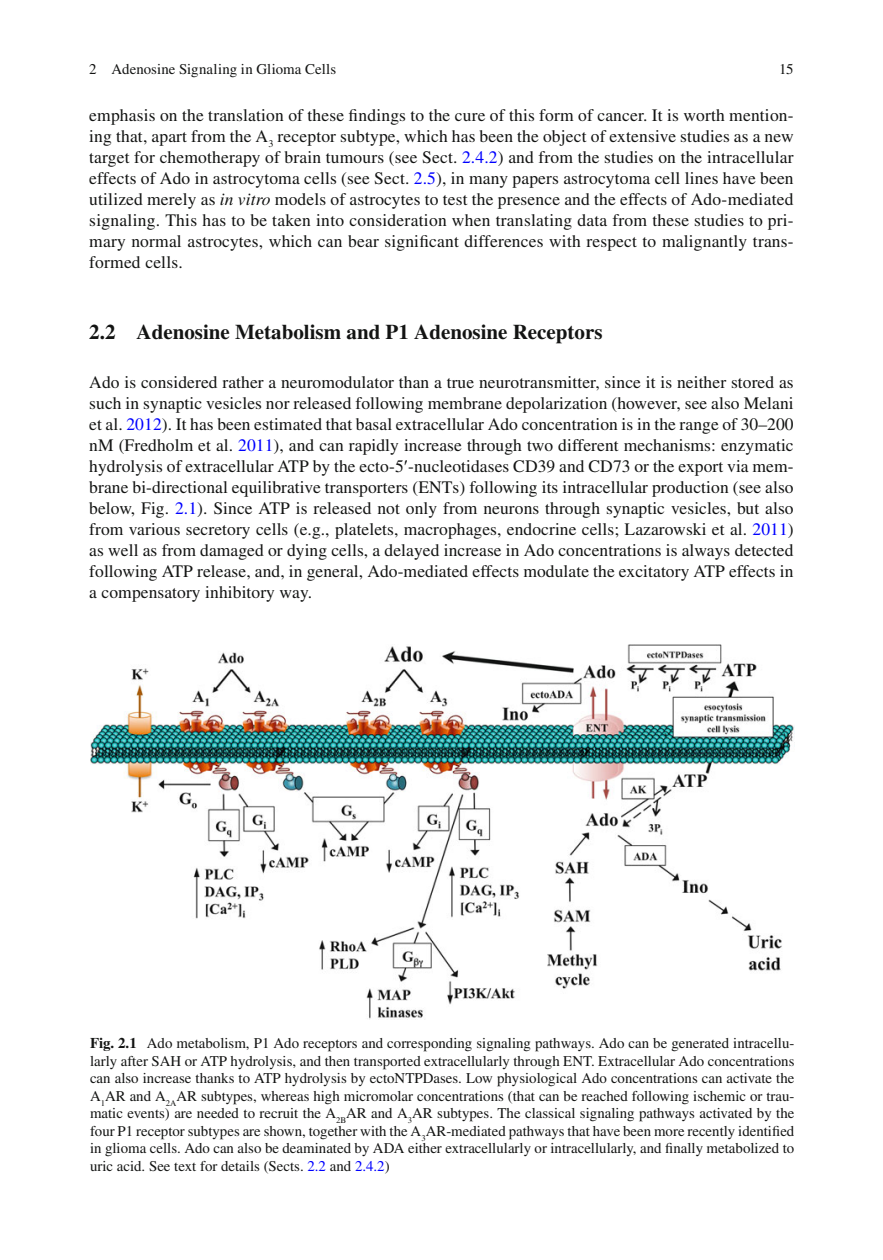
<style>
.page{position:relative;width:883px;height:1260px;background:#fff}
.page>*{position:absolute;margin:0;border:0;box-sizing:border-box;transform-origin:0 0}
.t1{font:700 21px "Times";color:#131413}
.t2{font:17.5px/21px "Times";letter-spacing:.005em;color:#131413;text-align:justify}
.t3{font:14.88px/17.5px "Times";color:#131413;text-align:justify}
.s1{color:#00f}
.s2{font-style:italic}
.s3{font-weight:700}
</style>
<div class="page">
<img style="left:90px;top:644px;width:704px;height:376px">
<p class="t3" style="left:89px;top:62px;width:248px">2 Adenosine Signaling in Glioma Cells</p>
<p class="t3" style="left:779px;top:62px;width:16px">15</p>
<p class="t2" style="left:89px;top:106px;width:706px">emphasis on the translation of these fi ndings to the cure of this form of cancer. It is worth mention&shy;ing that, apart from the A <sub>3</sub> receptor subtype, which has been the object of extensive studies as a new target for chemotherapy of brain tumours (see Sect. <span class="s1">2.4.2</span> ) and from the studies on the intracellular effects of Ado in astrocytoma cells (see Sect. <span class="s1">2.5</span> ), in many papers astrocytoma cell lines have been utilized merely as <span class="s2">in vitro</span> models of astrocytes to test the presence and the effects of Ado-mediated signaling. This has to be taken into consideration when translating data from these studies to pri&shy;mary normal astrocytes, which can bear signi fi cant differences with respect to malignantly trans&shy;formed cells.</p>
<p class="t1" style="left:89px;top:324px;width:515px">2.2 Adenosine Metabolism and P1 Adenosine Receptors</p>
<p class="t2" style="left:89px;top:373px;width:706px">Ado is considered rather a neuromodulator than a true neurotransmitter, since it is neither stored as such in synaptic vesicles nor released following membrane depolarization (however, see also Melani et al. <span class="s1">2012</span> ) . It has been estimated that basal extracellular Ado concentration is in the range of 30–200 nM (Fredholm et al. <span class="s1">2011</span> ) , and can rapidly increase through two different mechanisms: enzymatic hydrolysis of extracellular ATP by the ecto-5 -nucleotidases CD39 and CD73 or the export via mem&shy;brane bi-directional equilibrative transporters (ENTs) following its intracellular production (see also below, Fig. <span class="s1">2.1</span> ). Since ATP is released not only from neurons through synaptic vesicles, but also from various secretory cells (e.g., platelets, macrophages, endocrine cells; Lazarowski et al. <span class="s1">2011</span> ) as well as from damaged or dying cells, a delayed increase in Ado concentrations is always detected following ATP release, and, in general, Ado-mediated effects modulate the excitatory ATP effects in a compensatory inhibitory way.</p>
<p class="t3" style="left:90px;top:1036px;width:706px"><span class="s3">Fig. 2.1</span> Ado metabolism, P1 Ado receptors and corresponding signaling pathways. Ado can be generated intracellu&shy;larly after SAH or ATP hydrolysis, and then transported extracellularly through ENT. Extracellular Ado concentrations can also increase thanks to ATP hydrolysis by ectoNTPDases. Low physiological Ado concentrations can activate the A <sub>1</sub> AR and A <sub>2A</sub> AR subtypes, whereas high micromolar concentrations (that can be reached following ischemic or trau&shy;matic events) are needed to recruit the A <sub>2B</sub> AR and A <sub>3</sub> AR subtypes. The classical signaling pathways activated by the four P1 receptor subtypes are shown, together with the A <sub>3</sub> AR-mediated pathways that have been more recently identi fi ed in glioma cells. Ado can also be deaminated by ADA either extracellularly or intracellularly, and fi nally metabolized to uric acid. See text for details (Sects. <span class="s1">2.2</span> and <span class="s1">2.4.2</span> )</p>
</div>
